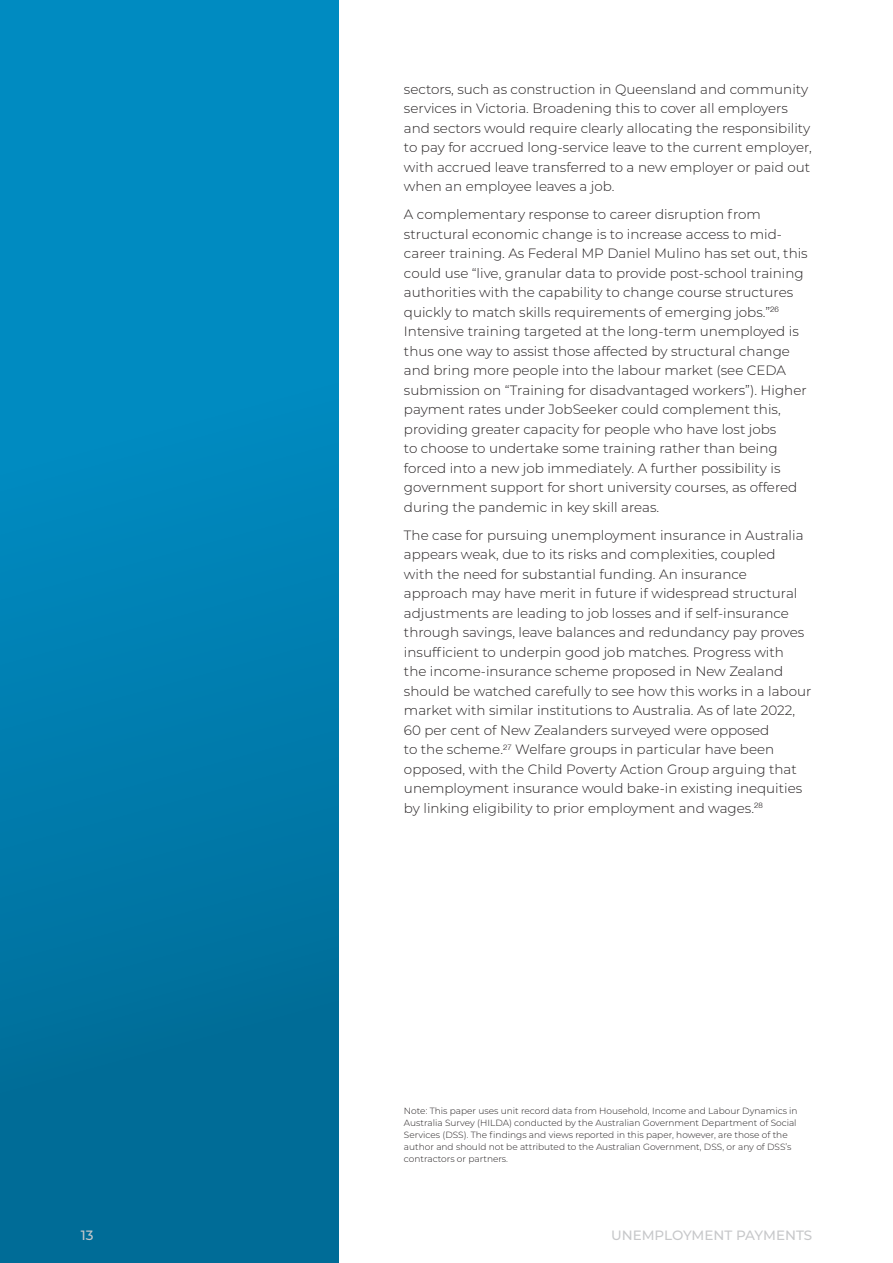
<style>
.page{position:relative;width:893px;height:1263px;background:#fff}
.page>*{position:absolute;margin:0;border:0;box-sizing:border-box;transform-origin:0 0}
.t1{font:300 13.5px/19.5px "Montserrat";color:#231f20}
.t2{font:500 13.5px "Montserrat";color:#c7c8ca}
.Footnotes{font:300 9px/12px "Montserrat";color:#231f20}
</style>
<div class="page">
<div style="left:0;top:0;width:339px;height:1263px;background:linear-gradient(to bottom,#0093cc,#006a95)"></div>
<p class="t1" style="left:404px;top:79px;width:409px">sectors, such as construction in Queensland and community services in Victoria. Broadening this to cover all employers and sectors would require clearly allocating the responsibility to pay for accrued long-service leave to the current employer, with accrued leave transferred to a new employer or paid out when an employee leaves a job.</p>
<p class="t1" style="left:404px;top:204px;width:405px">A complementary response to career disruption from structural economic change is to increase access to mid&shy;career training. As Federal MP Daniel Mulino has set out, this could use “live, granular data to provide post-school training authorities with the capability to change course structures quickly to match skills requirements of emerging jobs.”<sup>26<br></sup>Intensive training targeted at the long-term unemployed is thus one way to assist those affected by structural change and bring more people into the labour market (see CEDA submission on “Training for disadvantaged workers”). Higher payment rates under JobSeeker could complement this, providing greater capacity for people who have lost jobs<br>to choose to undertake some training rather than being forced into a new job immediately. A further possibility is government support for short university courses, as offered during the pandemic in key skill areas.</p>
<p class="t1" style="left:404px;top:525px;width:409px">The case for pursuing unemployment insurance in Australia appears weak, due to its risks and complexities, coupled<br>with the need for substantial funding. An insurance approach may have merit in future if widespread structural adjustments are leading to job losses and if self-insurance through savings, leave balances and redundancy pay proves insufficient to underpin good job matches. Progress with<br>the income-insurance scheme proposed in New Zealand should be watched carefully to see how this works in a labour market with similar institutions to Australia. As of late 2022, 60 per cent of New Zealanders surveyed were opposed<br>to the scheme.<sup>27</sup> Welfare groups in particular have been opposed, with the Child Poverty Action Group arguing that unemployment insurance would bake-in existing inequities by linking eligibility to prior employment and wages.<sup>28</sup></p>
<p class="Footnotes" style="left:404px;top:1104px;width:395px">Note: This paper uses unit record data from Household, Income and Labour Dynamics in Australia Survey (HILDA) conducted by the Australian Government Department of Social Services (DSS). The findings and views reported in this paper, however, are those of the author and should not be attributed to the Australian Government, DSS, or any of DSS’s contractors or partners.</p>
<p class="t2" style="left:81px;top:1225px;width:14px">13</p>
<p class="t2" style="left:611px;top:1225px;width:201px">UNE MPLOYME NT PAYME NTS</p>
</div>
